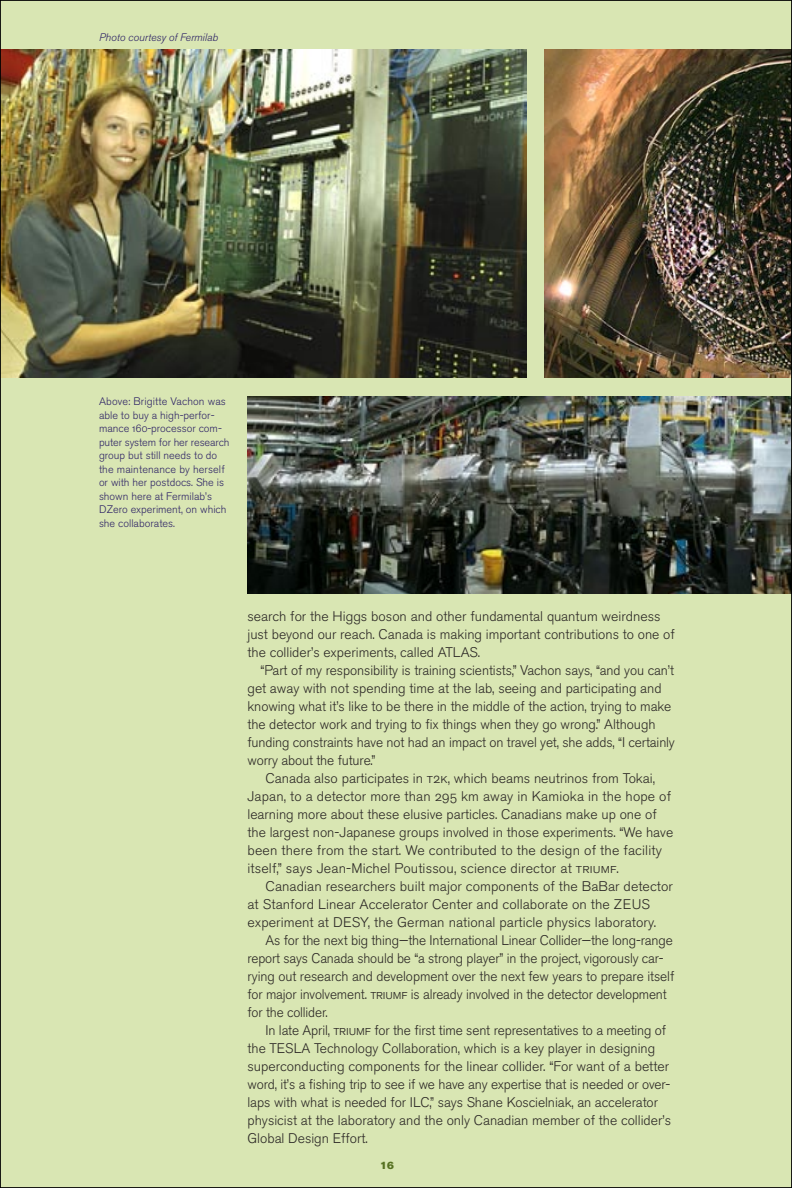
<style>
.page{position:relative;width:792px;height:1188px;background:#d9e6b3}
.page>*{position:absolute;margin:0;border:0;box-sizing:border-box;transform-origin:0 0}
.Text_indent_9_25_12_Light_OSF{font:13.8px/18px "Akzidenz Grotesk BE Light Os F";color:#2b2725}
.Caption_7_25_9_Light_Italic_OSF{font:10.8px/13.5px "Akzidenz Grotesk BE Light Os F";color:#2e2366}
.Photo_Credit_7_25_9_Light_Italic_OSF{font:10.8px "Akzidenz Grotesk BE Lig It Os F";color:#2e2366}
.t1{font:10.5px "Akzidenz Grotesk BE Super";color:#567121}
.s1{font-family:"Akzidenz Grotesk BE Light SC"}
</style>
<div class="page">
<img style="left:2px;top:50px;width:524px;height:328px">
<img style="left:248px;top:396px;width:542px;height:198px">
<img style="left:544px;top:50px;width:246px;height:328px">
<p class="Photo_Credit_7_25_9_Light_Italic_OSF" style="left:99px;top:31px;width:121px">Photo courtesy of Fermilab</p>
<p class="Caption_7_25_9_Light_Italic_OSF" style="left:99px;top:395px;width:132px">Above: Brigitte Vachon was able to buy a high-perfor&shy;mance 160-processor com&shy;puter system for her research group but still needs to do the maintenance by herself or with her postdocs. She is shown here at Fermilab’s<br>DZero experiment, on which she collaborates.</p>
<p class="Text_indent_9_25_12_Light_OSF" style="left:248px;top:608px;width:429px">search for the Higgs boson and other fundamental quantum weirdness just beyond our reach. Canada is making important contributions to one of the collider’s experiments, called ATLAS.</p>
<p class="Text_indent_9_25_12_Light_OSF" style="left:248px;top:662px;width:429px;text-indent:13px">“Part of my responsibility is training scientists,” Vachon says, “and you can’t get away with not spending time at the lab, seeing and participating and knowing what it’s like to be there in the middle of the action, trying to make the detector work and trying to fix things when they go wrong.” Although funding constraints have not had an impact on travel yet, she adds, “I certainly worry about the future.”</p>
<p class="Text_indent_9_25_12_Light_OSF" style="left:248px;top:770px;width:427px;text-indent:18px">Canada also participates in <span class="s1">t2k</span>, which beams neutrinos from Tokai, Japan, to a detector more than 295 km away in Kamioka in the hope of learning more about these elusive particles. Canadians make up one of the largest non-Japanese groups involved in those experiments. “We have been there from the start. We contributed to the design of the facility itself,” says Jean-Michel Poutissou, science director at <span class="s1">triumf</span>.</p>
<p class="Text_indent_9_25_12_Light_OSF" style="left:248px;top:878px;width:427px;text-indent:18px">Canadian researchers built major components of the BaBar detector at Stanford Linear Accelerator Center and collaborate on the ZEUS experiment at DESY, the German national particle physics laboratory.</p>
<p class="Text_indent_9_25_12_Light_OSF" style="left:248px;top:932px;width:428px;text-indent:18px">As for the next big thing—the International Linear Collider—the long-range report says Canada should be “a strong player” in the project, vigorously car&shy;rying out research and development over the next few years to prepare itself for major involvement. <span class="s1">triumf</span> is already involved in the detector development for the collider.</p>
<p class="Text_indent_9_25_12_Light_OSF" style="left:248px;top:1022px;width:425px;text-indent:18px">In late April, <span class="s1">triumf</span> for the first time sent representatives to a meeting of the TESLA Technology Collaboration, which is a key player in designing superconducting components for the linear collider. “For want of a better word, it’s a fishing trip to see if we have any expertise that is needed or over&shy;laps with what is needed for ILC,” says Shane Koscielniak, an accelerator physicist at the laboratory and the only Canadian member of the collider’s Global Design Effort.</p>
<p class="t1" style="left:380px;top:1159px;width:15px">16</p>
</div>
